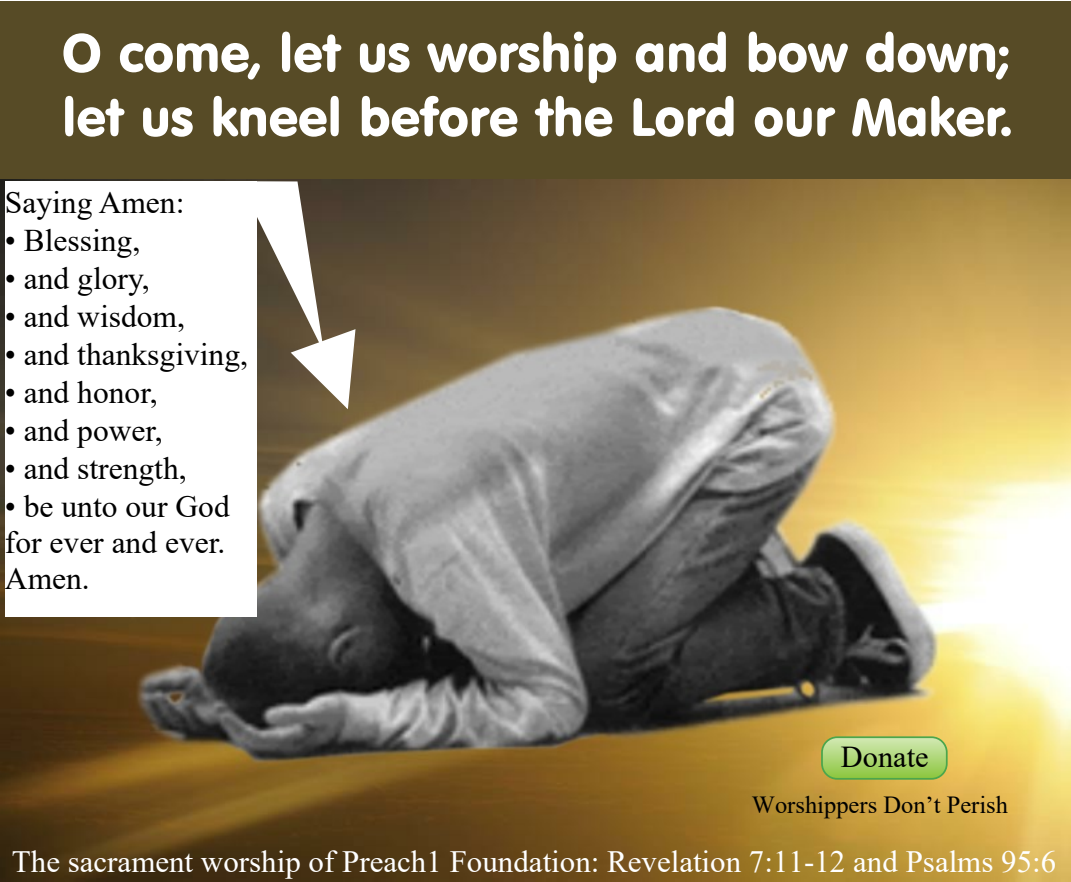
<style>
.page{position:relative;width:1071px;height:882px;background:#fff}
.page>*{position:absolute;margin:0;border:0;box-sizing:border-box;transform-origin:0 0}
.t1{font:52.5px/64.2px "VAG Rounded BT";color:#fff}
.t2{font:31.5px/36.2px "Times New Roman";color:#000}
.t3{font:30.97px "Times New Roman";color:#fff}
.t4{font:30.28px "Times New Roman";color:#000}
.t5{font:24.5px "Times New Roman";color:#000}
</style>
<div class="page">
<div style="left:0;top:1px;width:1070px;height:180px;background:#574b26"></div>
<img style="left:0;top:180px;width:1070px;height:702px">
<div style="left:5px;top:181px;width:251px;height:436px;background:#fff"></div>
<svg style="left:238px;top:180px;width:119px;height:231px"></svg>
<div style="left:821px;top:736px;width:127px;height:44px;border:4px solid #4ca64c;border-radius:14px"></div>
<div style="left:823px;top:738px;width:123px;height:40px;background:linear-gradient(to bottom,#d0e8b1,#8fc743);border-radius:14px"></div>
<h1 class="t1" style="left:62px;top:26px;width:952px">O come, let us worship and bow down; let us kneel before the Lord our Maker.</h1>
<p class="t2" style="left:5px;top:187px;width:181px">Saying Amen:</p>
<p class="t2" style="left:5px;top:225px;width:137px">• Blessing,</p>
<p class="t2" style="left:5px;top:263px;width:146px">• and glory,</p>
<p class="t2" style="left:5px;top:301px;width:182px">• and wisdom,</p>
<p class="t2" style="left:5px;top:339px;width:245px">• and thanksgiving,</p>
<p class="t2" style="left:5px;top:377px;width:154px">• and honor,</p>
<p class="t2" style="left:5px;top:415px;width:159px">• and power,</p>
<p class="t2" style="left:5px;top:453px;width:183px">• and strength,</p>
<p class="t2" style="left:5px;top:491px;width:226px">• be unto our God for ever and ever.<br>Amen.</p>
<p class="t4" style="left:841px;top:746px;width:89px">Donate</p>
<p class="t5" style="left:752px;top:796px;width:258px">Worshippers Don’t Perish</p>
<p class="t3" style="left:12px;top:851px;width:1046px">The sacrament worship of Preach1 Foundation: Revelation 7:11-12 and Psalms 95:6</p>
</div>
